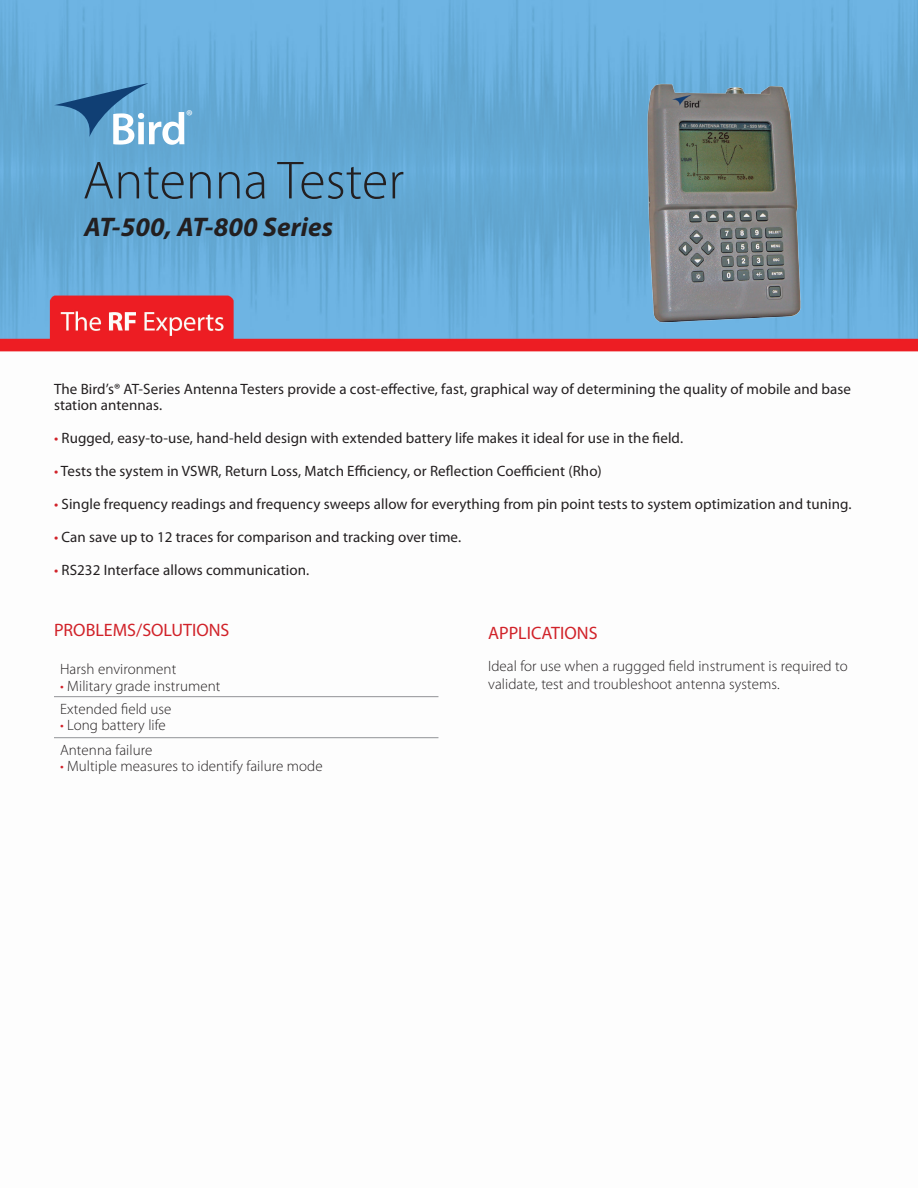
<style>
.page{position:relative;width:918px;height:1188px;background:#fff}
.page>*{position:absolute;margin:0;border:0;box-sizing:border-box;transform-origin:0 0}
.t1{font:300 54px "Myriad Pro";color:#231f20}
.t2{font:italic 700 27px "Myriad Pro";letter-spacing:.005em;color:#231f20}
.t3{font:18px "Myriad Pro";color:#d1232a}
.t4{font:15.75px "Myriad Pro";color:#fff}
.t5{font:15px/16.5px "Myriad Pro";letter-spacing:.005em;color:#231f20}
.t6{font:300 15px/18px "Myriad Pro";letter-spacing:.005em;color:#231f20}
.s1{color:#d1232a}
</style>
<div class="page">
<img style="left:0;top:0;width:918px;height:739px">
<svg style="left:54px;top:81px;width:130px;height:64px;background:#6ca5cc"></svg>
<hr style="left:54px;top:696px;width:384px;height:1px;background:#9d9fa2">
<hr style="left:54px;top:737px;width:384px;height:1px;background:#9d9fa2">
<img style="left:637px;top:78px;width:170px;height:249px">
<p class="t4" style="left:186px;top:106px;width:8px">®</p>
<h1 class="t1" style="left:83px;top:148px;width:323px">Antenna Tester</h1>
<h2 class="t2" style="left:84px;top:210px;width:250px">AT-500, AT-800 Series</h2>
<p class="t5" style="left:54px;top:380px;width:799px">The Bird’s® AT-Series Antenna Testers provide a cost-effective, fast, graphical way of determining the quality of mobile and base station antennas.</p>
<p class="t5" style="left:54px;top:430px;width:631px"><span class="s1">•</span> Rugged, easy-to-use, hand-held design with extended battery life makes it ideal for use in the field.</p>
<p class="t5" style="left:54px;top:463px;width:549px"><span class="s1">•</span> Tests the system in VSWR, Return Loss, Match Efficiency, or Reflection Coefficient (Rho)</p>
<p class="t5" style="left:54px;top:496px;width:799px"><span class="s1">•</span> Single frequency readings and frequency sweeps allow for everything from pin point tests to system optimization and tuning.</p>
<p class="t5" style="left:54px;top:529px;width:409px"><span class="s1">•</span> Can save up to 12 traces for comparison and tracking over time.</p>
<p class="t5" style="left:54px;top:562px;width:257px"><span class="s1">•</span> RS232 Interface allows communication.</p>
<p class="t3" style="left:54px;top:619px;width:177px">PROBLEMS/SOLUTIONS</p>
<p class="t3" style="left:488px;top:622px;width:111px">APPLICATIONS</p>
<p class="t6" style="left:60px;top:660px;width:118px">Harsh environment</p>
<p class="t6" style="left:60px;top:674px;width:162px;line-height:23.2px"><span class="s1">•</span> Military grade instrument<br>Extended field use</p>
<p class="t6" style="left:60px;top:713px;width:107px;line-height:24.6px"><span class="s1">•</span> Long battery life<br>Antenna failure</p>
<p class="t6" style="left:60px;top:757px;width:264px"><span class="s1">•</span> Multiple measures to identify failure mode</p>
<p class="t6" style="left:488px;top:656px;width:361px">Ideal for use when a ruggged field instrument is required to validate, test and troubleshoot antenna systems.</p>
</div>
